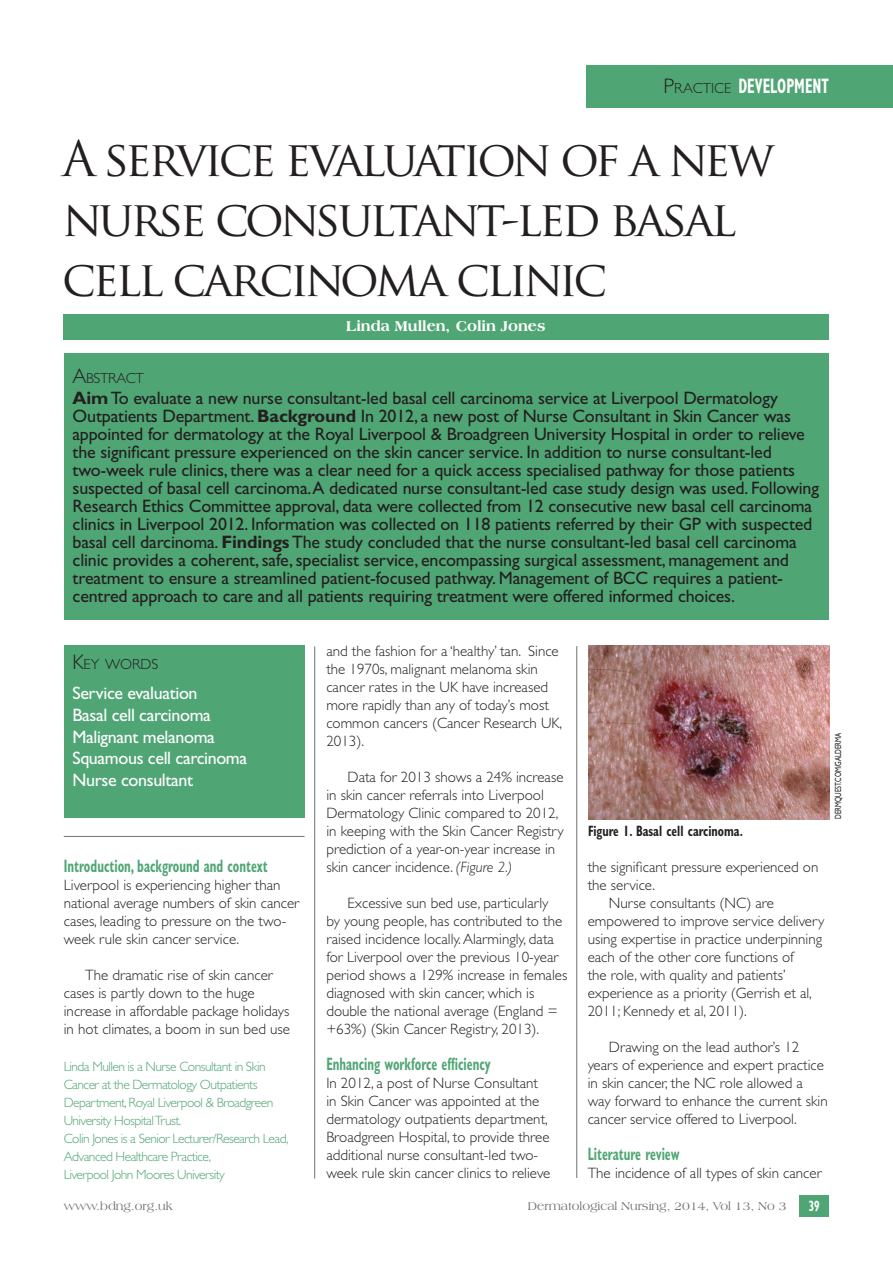
<style>
.page{position:relative;width:893px;height:1263px;background:#fff}
.page>*{position:absolute;margin:0;border:0;box-sizing:border-box;transform-origin:0 0}
.t1{font:48px/60px "Trajan Pro";letter-spacing:-.07em;color:#231f20}
.t2{font:700 condensed 21px "Gill Sans";color:#fff;scale:.7 1}
.t3{font:18px/18px "Gill Sans";letter-spacing:-.01em;color:#231f20}
.t4{font:18px/21.6px "Gill Sans";letter-spacing:-.02em;color:#fff}
.t5{font:700 condensed 18px "Gill Sans";color:#50a574;scale:.7 1}
.t6{font:300 15px/18px "Gill Sans";color:#231f20}
.t7{font:700 condensed 15px "Gill Sans";color:#231f20;scale:.8 1}
.t8{font:800 15px "Americana BT";color:#fff}
.t9{font:700 condensed 15px "Gill Sans";color:#fff;scale:.7 1}
.t10{font:300 14.7px "Gill Sans CE";letter-spacing:-.02em;color:#231f20}
.t11{font:300 13.5px/18px "Gill Sans";letter-spacing:-.04em;color:#50a574}
.t12{font:12px "Americana BT";color:#727172}
.t13{font:9px "Gill Sans";color:#231f20;scale:.7 1}
.s1{font-family:"Gill Sans CE";font-weight:300;font-stretch:normal;color:#231f20}
.s2{font-family:"Gill Sans CE";font-weight:300;font-stretch:normal;font-size:14.7px;color:#231f20}
.s3{font-size:21px}
.s4{font-weight:700}
.s5{font-style:italic}
</style>
<div class="page">
<div style="left:587px;top:65px;width:305px;height:42px;background:#50a574"></div>
<div style="left:799px;top:1195px;width:30px;height:21px;background:#50a574"></div>
<hr style="left:314px;top:646px;width:1px;height:532px;background:#727172">
<hr style="left:576px;top:646px;width:1px;height:532px;background:#727172">
<div style="left:63px;top:314px;width:766px;height:25px;background:#50a574"></div>
<div style="left:64px;top:646px;width:241px;height:172px;background:#50a574"></div>
<hr style="left:64px;top:836px;width:241px;height:1px;background:#727172">
<div style="left:64px;top:353px;width:765px;height:266px;background:#50a574"></div>
<img style="left:588px;top:646px;width:241px;height:173px">
<h2 class="t2" style="left:663px;top:74px;width:238px"><span class="s1">P</span><span class="s2">RACTICE</span> DEVELOPMENT</h2>
<h1 class="t1" style="left:62px;top:129px;width:714px">A service evaluation of a new nurse consultant-led basal cell carcinoma clinic</h1>
<p class="t8" style="left:346px;top:317px;width:201px">Linda Mullen, Colin Jones</p>
<p class="t10" style="left:73px;top:370px;width:73px"><span class="s3">A</span>BSTRACT</p>
<p class="t3" style="left:73px;top:389px;width:748px"><span class="s4">Aim</span> To evaluate a new nurse consultant-led basal cell carcinoma service at Liverpool Dermatology Outpatients Department. <span class="s4">Background</span> In 2012, a new post of Nurse Consultant in Skin Cancer was appointed for dermatology at the Royal Liverpool &amp; Broadgreen University Hospital in order to relieve the significant pressure experienced on the skin cancer service. In addition to nurse consultant-led two-week rule clinics, there was a clear need for a quick access specialised pathway for those patients suspected of basal cell carcinoma.A dedicated nurse consultant-led case study design was used. Following Research Ethics Committee approval, data were collected from 12 consecutive new basal cell carcinoma clinics in Liverpool 2012. Information was collected on 118 patients referred by their GP with suspected basal cell darcinoma. <span class="s4">Findings</span> The study concluded that the nurse consultant-led basal cell carcinoma clinic provides a coherent, safe, specialist service, encompassing surgical assessment, management and treatment to ensure a streamlined patient-focused pathway. Management of BCC requires a patient&shy;centred approach to care and all patients requiring treatment were offered informed choices.</p>
<p class="t10" style="left:72px;top:656px;width:87px"><span class="s3">K</span>EY WORDS</p>
<p class="t4" style="left:72px;top:683px;width:176px">Service evaluation<br>Basal cell carcinoma<br>Malignant melanoma<br>Squamous cell carcinoma<br>Nurse consultant</p>
<p class="t5" style="left:64px;top:855px;width:293px">Introduction, background and context</p>
<p class="t6" style="left:64px;top:876px;width:237px">Liverpool is experiencing higher than national average numbers of skin cancer cases, leading to pressure on the two&shy;week rule skin cancer service.</p>
<p class="t6" style="left:64px;top:966px;width:228px;text-indent:21px">The dramatic rise of skin cancer cases is partly down to the huge increase in affordable package holidays in hot climates, a boom in sun bed use</p>
<p class="t11" style="left:64px;top:1057px;width:226px">Linda Mullen is a Nurse Consultant in Skin Cancer at the Dermatology Outpatients Department, Royal Liverpool &amp; Broadgreen University Hospital Trust.<br>Colin Jones is a Senior Lecturer/Research Lead, Advanced Healthcare Practice,<br>Liverpool John Moores University</p>
<p class="t6" style="left:326px;top:642px;width:237px">and the fashion for a ‘healthy’ tan. Since the 1970s, malignant melanoma skin cancer rates in the UK have increased more rapidly than any of today’s most common cancers (Cancer Research UK,<br>2013).</p>
<p class="t6" style="left:326px;top:768px;width:239px;text-indent:21px">Data for 2013 shows a 24% increase in skin cancer referrals into Liverpool Dermatology Clinic compared to 2012, in keeping with the Skin Cancer Registry prediction of a year-on-year increase in skin cancer incidence. <span class="s5">(Figure 2.)</span></p>
<p class="t6" style="left:326px;top:894px;width:242px;text-indent:21px">Excessive sun bed use, particularly<br>by young people, has contributed to the raised incidence locally. Alarmingly, data for Liverpool over the previous 10-year period shows a 129% increase in females diagnosed with skin cancer, which is double the national average (England = +63%) (Skin Cancer Registry, 2013).</p>
<p class="t5" style="left:326px;top:1053px;width:236px">Enhancing workforce efficiency</p>
<p class="t6" style="left:326px;top:1074px;width:226px">In 2012, a post of Nurse Consultant in Skin Cancer was appointed at the dermatology outpatients department, Broadgreen Hospital, to provide three additional nurse consultant-led two&shy;week rule skin cancer clinics to relieve</p>
<p class="t7" style="left:588px;top:822px;width:195px">Figure 1. Basal cell carcinoma.</p>
<p class="t6" style="left:588px;top:858px;width:232px">the significant pressure experienced on</p>
<p class="t6" style="left:588px;top:876px;width:69px">the service.</p>
<p class="t6" style="left:609px;top:894px;width:167px">Nurse consultants (NC) are</p>
<p class="t6" style="left:588px;top:912px;width:238px">empowered to improve service delivery</p>
<p class="t6" style="left:588px;top:930px;width:236px">using expertise in practice underpinning</p>
<p class="t6" style="left:588px;top:948px;width:208px">each of the other core functions of</p>
<p class="t6" style="left:588px;top:966px;width:199px">the role, with quality and patients’</p>
<p class="t6" style="left:588px;top:984px;width:226px">experience as a priority (Gerrish et al,</p>
<p class="t6" style="left:588px;top:1002px;width:161px">2011; Kennedy et al, 2011).</p>
<p class="t6" style="left:588px;top:1038px;width:242px;text-indent:21px">Drawing on the lead author’s 12 years of experience and expert practice in skin cancer, the NC role allowed a way forward to enhance the current skin cancer service offered to Liverpool.</p>
<p class="t5" style="left:588px;top:1143px;width:133px">Literature review</p>
<p class="t6" style="left:588px;top:1164px;width:235px">The incidence of all types of skin cancer</p>
<p class="t12" style="left:64px;top:1199px;width:110px">www.bdng.org.uk</p>
<p class="t9" style="left:809px;top:1197px;width:17px">39</p>
<p class="t12" style="left:528px;top:1199px;width:260px">Dermatological Nursing, 2014, Vol 13, No 3</p>
<p class="t13" style="left:833px;top:819px;width:124px;rotate:-90deg">DERMQUEST.COM/GALDERMA</p>
</div>
